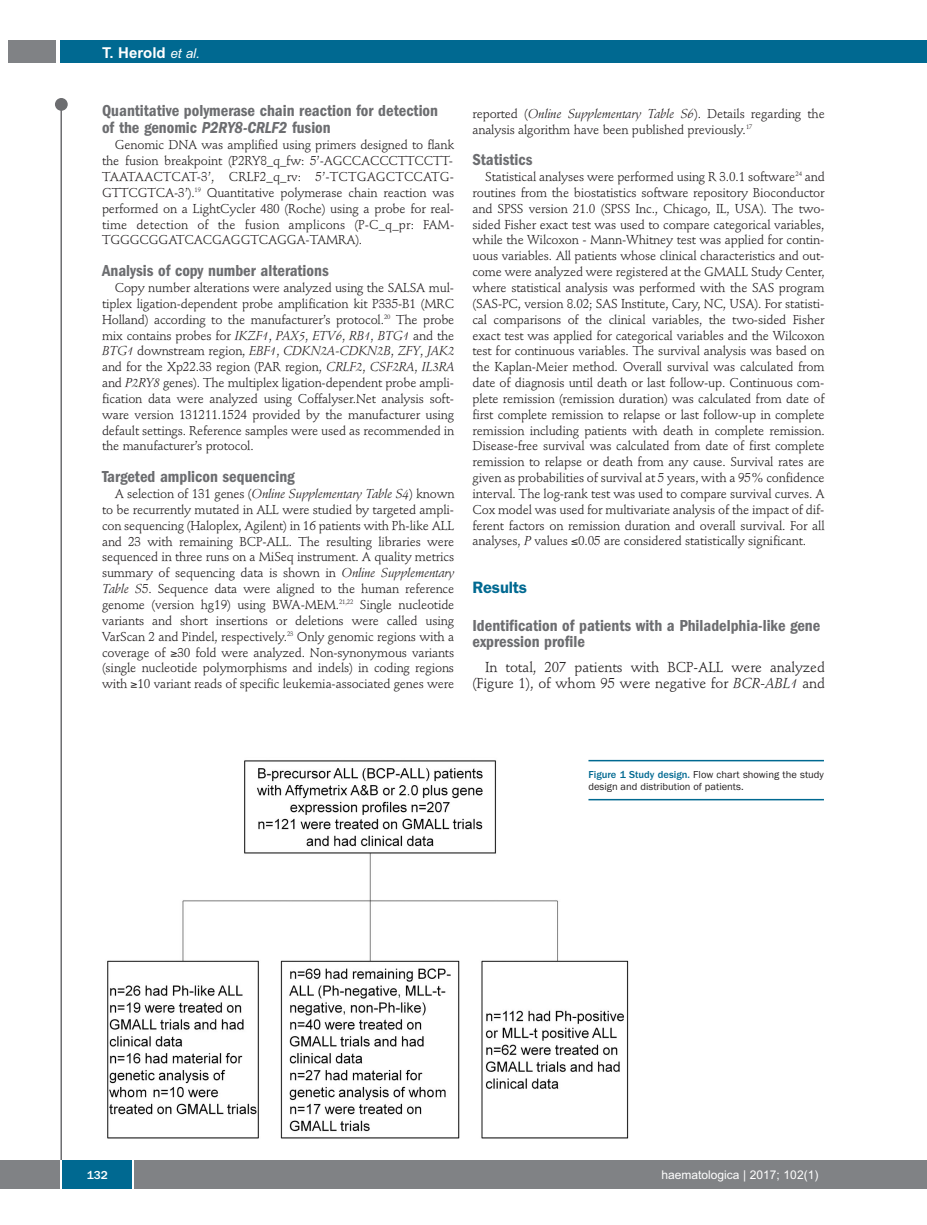
<style>
.page{position:relative;width:927px;height:1225px;background:#fff}
.page>*{position:absolute;margin:0;border:0;box-sizing:border-box;transform-origin:0 0}
.t1{font:600 condensed 16.5px/16.5px "Franklin Gothic";color:#6c6d70}
.t2{font:600 16.5px "Franklin Gothic";letter-spacing:-.01em;color:#006991}
.t3{font:700 15px "Arial";color:#fff}
.t4{font:14.25px/15.9px "Stempel Schneidler";letter-spacing:-.005em;color:#231f20;text-align:right}
.t5{font:12.75px/15.9px "Stempel Schneidler";letter-spacing:-.015em;color:#231f20;text-align:justify}
.t6{font:12px "Arial";color:#fff}
.t7{font:500 12px "Franklin Gothic";color:#fff}
.t8{font:10.5px/12px "Franklin Gothic";color:#231f20}
.s1{font-weight:400;font-style:italic;font-size:13.5px}
.s2{font-style:italic}
.s3{font-weight:500;color:#006991}
</style>
<div class="page">
<div style="left:911px;top:40px;width:16px;height:22px;background:#006991"></div>
<div style="left:910px;top:1160px;width:17px;height:28px;background:#808285"></div>
<div style="left:55px;top:98px;width:13px;height:13px;background:#6c6d70;border-radius:50%"></div>
<hr style="left:60px;top:101px;width:2px;height:1061px;background:#6c6d70">
<div style="left:60px;top:40px;width:852px;height:22px;background:#006991"></div>
<div style="left:9px;top:40px;width:47px;height:22px;background:#808285"></div>
<div style="left:0;top:1160px;width:911px;height:28px;background:#808285"></div>
<div style="left:62px;top:1160px;width:71px;height:28px;background:#006991"></div>
<hr style="left:60px;top:1160px;width:2px;height:28px;background:#fff">
<svg style="left:133px;top:1160px;width:1px;height:28px"></svg>
<img style="left:107px;top:759px;width:529px;height:380px">
<hr style="left:588px;top:760px;width:236px;height:1px;background:#006991">
<hr style="left:588px;top:799px;width:236px;height:1px;background:#006991">
<p class="t3" style="left:102px;top:44px;width:99px">T. Herold <span class="s1">et al.</span></p>
<p class="t1" style="left:102px;top:104px;width:338px">Quantitative polymerase chain reaction for detection of the genomic <span class="s2">P2RY8-CRLF2</span> fusion</p>
<p class="t5" style="left:102px;top:138px;width:354px;text-indent:13px">Genomic DNA was amplified using primers designed to flank the fusion breakpoint (P2RY8_q_fw: 5’-AGCCACCCTTCCTT-TAATAACTCAT-3’, CRLF2_q_rv: 5’-TCTGAGCTCCATG-GTTCGTCA-3’).<sup>19</sup> Quantitative polymerase chain reaction was performed on a LightCycler 480 (Roche) using a probe for real&shy;time detection of the fusion amplicons (P-C_q_pr: FAM-TGGGCGGATCACGAGGTCAGGA-TAMRA).</p>
<p class="t1" style="left:102px;top:264px;width:228px">Analysis of copy number alterations</p>
<p class="t5" style="left:102px;top:281px;width:354px;text-indent:13px">Copy number alterations were analyzed using the SALSA mul&shy;tiplex ligation-dependent probe amplification kit P335-B1 (MRC Holland) according to the manufacturer’s protocol.<sup>20</sup> The probe mix contains probes for <span class="s2">IKZF1</span>, <span class="s2">PAX5</span>, <span class="s2">ETV6</span>, <span class="s2">RB1</span>, <span class="s2">BTG1</span> and the <span class="s2">BTG1</span> downstream region, <span class="s2">EBF1</span>, <span class="s2">CDKN2A-CDKN2B</span>, <span class="s2">ZFY</span>, <span class="s2">JAK2 </span>and for the Xp22.33 region (PAR region, <span class="s2">CRLF2</span>, <span class="s2">CSF2RA</span>, <span class="s2">IL3RA </span>and <span class="s2">P2RY8</span> genes). The multiplex ligation-dependent probe ampli&shy;fication data were analyzed using Coffalyser.Net analysis soft&shy;ware version 131211.1524 provided by the manufacturer using default settings. Reference samples were used as recommended in the manufacturer’s protocol.</p>
<p class="t1" style="left:102px;top:470px;width:194px">Targeted amplicon sequencing</p>
<p class="t5" style="left:102px;top:487px;width:354px;text-indent:13px">A selection of 131 genes (<span class="s2">Online Supplementary Table S4</span>) known to be recurrently mutated in ALL were studied by targeted ampli&shy;con sequencing (Haloplex, Agilent) in 16 patients with Ph-like ALL and 23 with remaining BCP-ALL. The resulting libraries were sequenced in three runs on a MiSeq instrument. A quality metrics summary of sequencing data is shown in <span class="s2">Online Supplementary Table S</span>5. Sequence data were aligned to the human reference genome (version hg19) using BWA-MEM.<sup>21,22</sup> Single nucleotide variants and short insertions or deletions were called using VarScan 2 and Pindel, respectively.<sup>23</sup> Only genomic regions with a coverage of ≥30 fold were analyzed. Non-synonymous variants (single nucleotide polymorphisms and indels) in coding regions with ≥10 variant reads of specific leukemia-associated genes were</p>
<p class="t5" style="left:472px;top:107px;width:354px">reported (<span class="s2">Online Supplementary Table S6</span>). Details regarding the analysis algorithm have been published previously.<sup>17</sup></p>
<p class="t1" style="left:472px;top:153px;width:62px">Statistics</p>
<p class="t5" style="left:472px;top:170px;width:354px;text-indent:13px">Statistical analyses were performed using R 3.0.1 software<sup>24</sup> and routines from the biostatistics software repository Bioconductor and SPSS version 21.0 (SPSS Inc., Chicago, IL, USA). The two&shy;sided Fisher exact test was used to compare categorical variables, while the Wilcoxon - Mann-Whitney test was applied for contin&shy;uous variables. All patients whose clinical characteristics and out&shy;come were analyzed were registered at the GMALL Study Center, where statistical analysis was performed with the SAS program (SAS-PC, version 8.02; SAS Institute, Cary, NC, USA). For statisti&shy;cal comparisons of the clinical variables, the two-sided Fisher exact test was applied for categorical variables and the Wilcoxon test for continuous variables. The survival analysis was based on the Kaplan-Meier method. Overall survival was calculated from date of diagnosis until death or last follow-up. Continuous com&shy;plete remission (remission duration) was calculated from date of first complete remission to relapse or last follow-up in complete remission including patients with death in complete remission.<br>Disease-free survival was calculated from date of first complete remission to relapse or death from any cause. Survival rates are given as probabilities of survival at 5 years, with a 95% confidence interval. The log-rank test was used to compare survival curves. A Cox model was used for multivariate analysis of the impact of dif&shy;ferent factors on remission duration and overall survival. For all analyses, <span class="s2">P</span> values ≤0.05 are considered statistically significant.</p>
<p class="t2" style="left:472px;top:582px;width:56px">Results</p>
<p class="t1" style="left:472px;top:618px;width:349px">Identification of patients with a Philadelphia-like gene expression profile</p>
<p class="t4" style="left:472px;top:661px;width:354px">In total, 207 patients with BCP-ALL were analyzed (Figure 1), of whom 95 were negative for <span class="s2">BCR-ABL1</span> and</p>
<p class="t8" style="left:588px;top:769px;width:237px"><span class="s3">Figure 1 Study design.</span> Flow chart showing the study design and distribution of patients.</p>
<p class="t7" style="left:87px;top:1167px;width:23px">132</p>
<p class="t6" style="left:661px;top:1167px;width:158px">haematologica | 2017; 102(1)</p>
</div>
